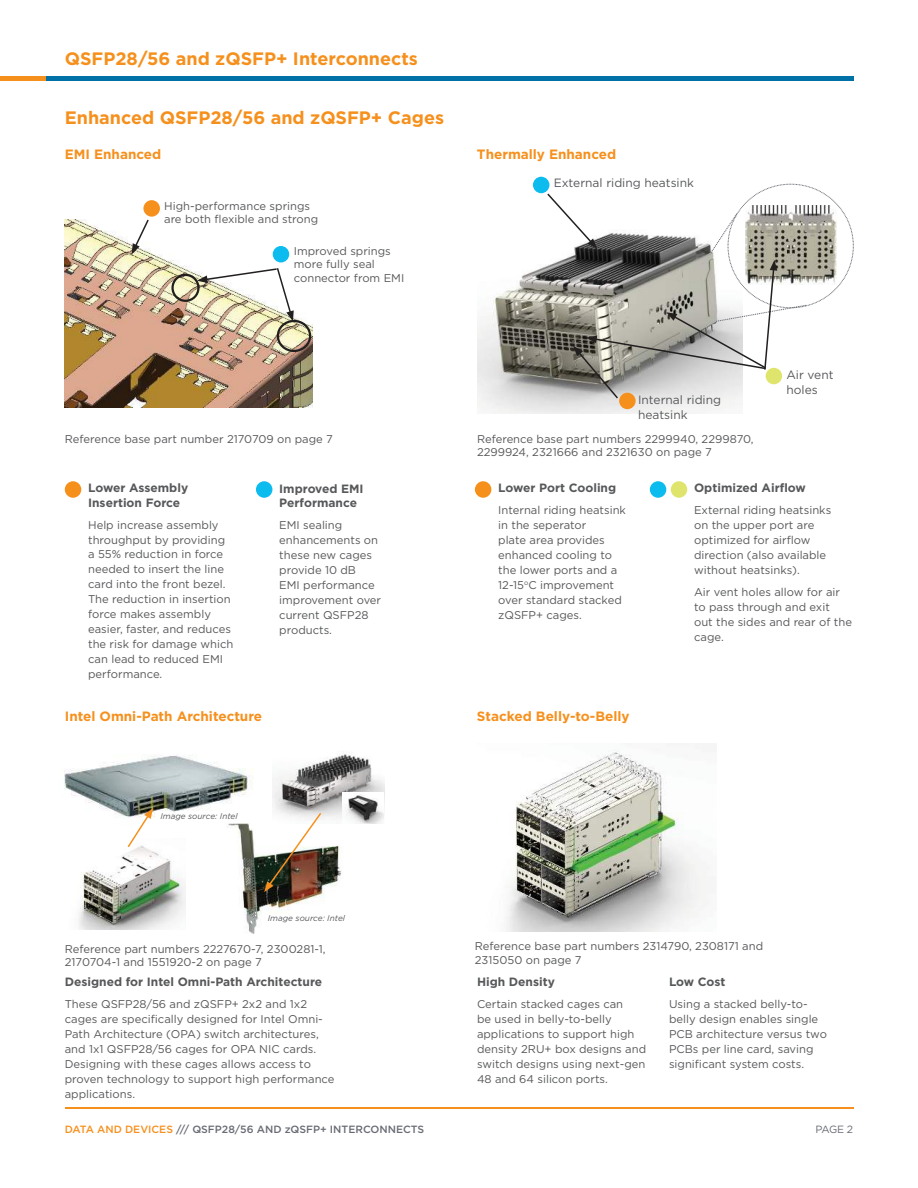
<style>
.page{position:relative;width:918px;height:1188px;background:#fff}
.page>*{position:absolute;margin:0;border:0;box-sizing:border-box;transform-origin:0 0}
.t1{font:700 18px "Gotham";color:#f6901d}
.t2{font:700 13.5px "Gotham";color:#f6901d}
.t3{font:700 12px/14.4px "Gotham";color:#57585a}
.t4{font:12px/14.4px "Gotham";color:#57585a}
.t5{font:11.25px/15px "Gotham";color:#57585a}
.t6{font:500 10.5px "Gotham";color:#686b73}
.t7{font:10.5px "Gotham";color:#686b73}
.t8{font:italic 8.25px "Gotham";color:#57585a}
.s1{color:#f6901d}
</style>
<div class="page">
<hr style="left:65px;top:1107px;width:788px;height:1px;background:#f6901d">
<div style="left:0;top:76px;width:47px;height:5px;background:#f6901d"></div>
<div style="left:46px;top:76px;width:807px;height:5px;background:#0071a6"></div>
<img style="left:65px;top:220px;width:248px;height:187px">
<div style="left:65px;top:481px;width:16px;height:17px;background:#f6901d;border-radius:50%"></div>
<svg style="left:132px;top:219px;width:18px;height:35px"></svg>
<div style="left:143px;top:200px;width:17px;height:17px;background:#f6901d;border-radius:50%"></div>
<div style="left:171px;top:274px;width:29px;height:28px;border:2px solid #221f1f;border-radius:50%"></div>
<div style="left:277px;top:320px;width:34px;height:32px;border:2px solid #221f1f;border-radius:50%"></div>
<svg style="left:197px;top:266px;width:97px;height:56px"></svg>
<div style="left:273px;top:246px;width:16px;height:16px;background:#0dbcef;border-radius:50%"></div>
<div style="left:475px;top:481px;width:16px;height:17px;background:#f6901d;border-radius:50%"></div>
<div style="left:671px;top:481px;width:16px;height:17px;background:#dfe56c;border-radius:50%"></div>
<div style="left:650px;top:481px;width:16px;height:17px;background:#0dbcef;border-radius:50%"></div>
<img style="left:477px;top:266px;width:258px;height:147px">
<div style="left:619px;top:393px;width:17px;height:16px;background:#f6901d;border-radius:50%"></div>
<svg style="left:546px;top:184px;width:308px;height:216px"></svg>
<div style="left:533px;top:177px;width:16px;height:16px;background:#0dbcef;border-radius:50%"></div>
<div style="left:256px;top:481px;width:16px;height:17px;background:#0dbcef;border-radius:50%"></div>
<img style="left:507px;top:750px;width:200px;height:182px">
<img style="left:79px;top:849px;width:107px;height:81px">
<img style="left:64px;top:755px;width:189px;height:69px">
<img style="left:228px;top:824px;width:113px;height:110px">
<img style="left:272px;top:754px;width:112px;height:65px">
<img style="left:343px;top:793px;width:41px;height:30px">
<img style="left:264px;top:811px;width:59px;height:81px">
<svg style="left:126px;top:808px;width:27px;height:41px"></svg>
<h1 class="t1" style="left:65px;top:50px;width:355px">QSFP28/56 and zQSFP+ Interconnects</h1>
<h1 class="t1" style="left:65px;top:109px;width:381px">Enhanced QSFP28/56 and zQSFP+ Cages</h1>
<p class="t2" style="left:65px;top:148px;width:98px">EMI Enhanced</p>
<p class="t2" style="left:477px;top:148px;width:141px">Thermally Enhanced</p>
<p class="t5" style="left:164px;top:200px;width:156px;line-height:13.5px">High-performance springs are both flexible and strong</p>
<p class="t5" style="left:294px;top:245px;width:112px;line-height:13.5px">Improved springs more fully seal connector from EMI</p>
<p class="t5" style="left:65px;top:432px;width:270px">Reference base part number 2170709 on page 7</p>
<p class="t3" style="left:88px;top:482px;width:102px">Lower Assembly<br>Insertion Force</p>
<p class="t5" style="left:88px;top:518px;width:147px">Help increase assembly throughput by providing a 55% reduction in force needed to insert the line card into the front bezel.<br>The reduction in insertion force makes assembly easier, faster, and reduces the risk for damage which can lead to reduced EMI performance.</p>
<p class="t3" style="left:279px;top:482px;width:86px">Improved EMI<br>Performance</p>
<p class="t5" style="left:279px;top:518px;width:103px">EMI sealing enhancements on these new cages provide 10 dB<br>EMI performance improvement over current QSFP28 products.</p>
<p class="t4" style="left:554px;top:176px;width:142px">External riding heatsink</p>
<p class="t4" style="left:638px;top:394px;width:85px">Internal riding heatsink</p>
<p class="t5" style="left:477px;top:433px;width:278px;line-height:13.5px">Reference base part numbers 2299940, 2299870,<br>2299924, 2321666 and 2321630 on page 7</p>
<p class="t4" style="left:786px;top:369px;width:49px">Air vent holes</p>
<p class="t3" style="left:498px;top:482px;width:119px">Lower Port Cooling</p>
<p class="t5" style="left:498px;top:503px;width:129px">Internal riding heatsink in the seperator<br>plate area provides enhanced cooling to the lower ports and a<br>12-15<sup>o</sup>C improvement over standard stacked zQSFP+ cages.</p>
<p class="t3" style="left:694px;top:482px;width:113px">Optimized Airflow</p>
<p class="t5" style="left:694px;top:503px;width:139px">External riding heatsinks on the upper port are optimized for airflow direction (also available without heatsinks).</p>
<p class="t5" style="left:694px;top:585px;width:159px">Air vent holes allow for air to pass through and exit<br>out the sides and rear of the cage.</p>
<p class="t2" style="left:65px;top:710px;width:199px">Intel Omni-Path Architecture</p>
<p class="t2" style="left:477px;top:710px;width:154px">Stacked Belly-to-Belly</p>
<p class="t8" style="left:160px;top:812px;width:79px">Image source: Intel</p>
<p class="t8" style="left:268px;top:914px;width:79px">Image source: Intel</p>
<p class="t5" style="left:65px;top:943px;width:262px;line-height:13.5px">Reference part numbers 2227670-7, 2300281-1,<br>2170704-1 and 1551920-2 on page 7</p>
<p class="t5" style="left:475px;top:940px;width:290px;line-height:13.5px">Reference base part numbers 2314790, 2308171 and<br>2315050 on page 7</p>
<p class="t3" style="left:65px;top:975px;width:259px">Designed for Intel Omni-Path Architecture</p>
<p class="t5" style="left:65px;top:997px;width:271px">These QSFP28/56 and zQSFP+ 2x2 and 1x2 cages are specifically designed for Intel Omni-Path Architecture (OPA) switch architectures, and 1x1 QSFP28/56 cages for OPA NIC cards.<br>Designing with these cages allows access to proven technology to support high performance applications.</p>
<p class="t3" style="left:477px;top:975px;width:79px">High Density</p>
<p class="t5" style="left:477px;top:997px;width:171px">Certain stacked cages can<br>be used in belly-to-belly applications to support high density 2RU+ box designs and switch designs using next-gen<br>48 and 64 silicon ports.</p>
<p class="t3" style="left:669px;top:975px;width:58px">Low Cost</p>
<p class="t5" style="left:669px;top:997px;width:159px">Using a stacked belly-to&shy;belly design enables single<br>PCB architecture versus two<br>PCBs per line card, saving significant system costs.</p>
<p class="t6" style="left:65px;top:1125px;width:361px"><span class="s1">DATA AND DEVICES</span> /// QSFP28/56 AND zQSFP+ INTERCONNECTS</p>
<p class="t7" style="left:815px;top:1125px;width:39px">PAGE 2</p>
</div>
